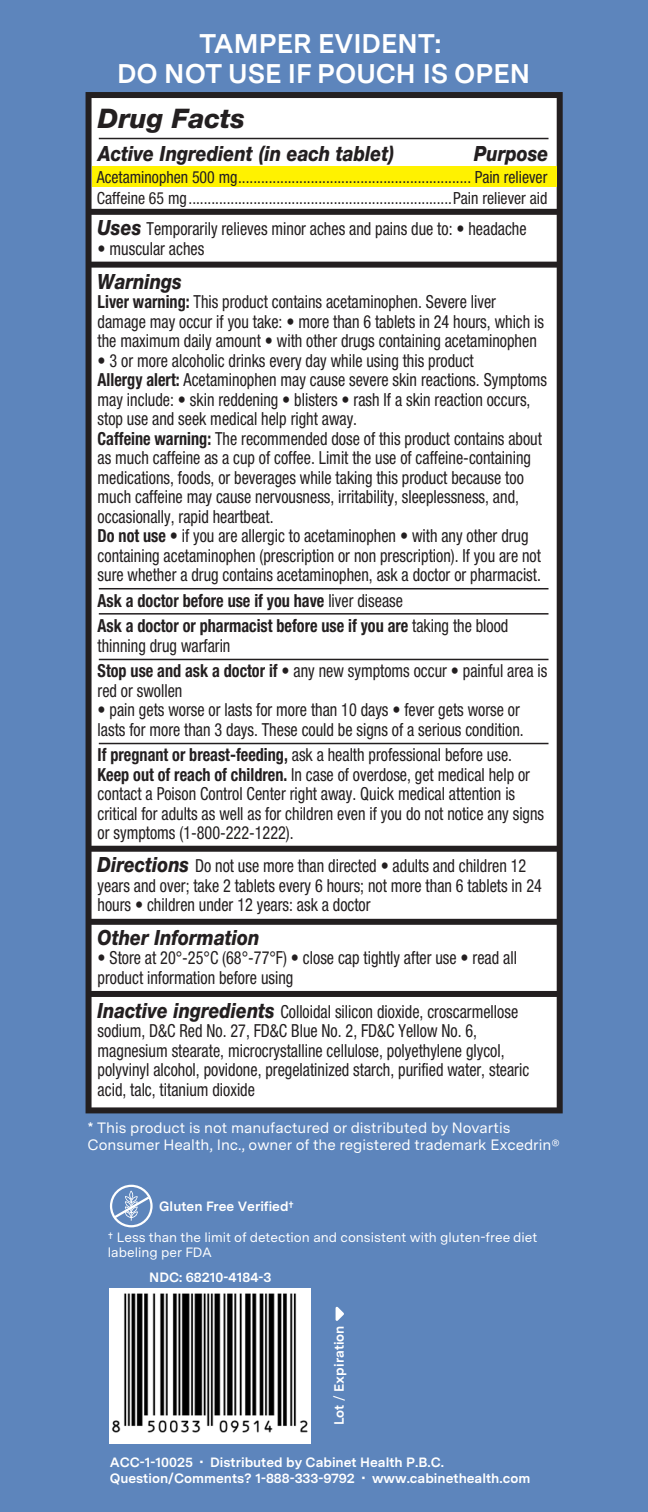
<style>
.page{position:relative;width:648px;height:1512px;background:#5d85bc}
.page>*{position:absolute;margin:0;border:0;box-sizing:border-box;transform-origin:0 0}
.t1{font:700 27px/30px "Messina Sans";color:#fff;text-align:center}
.t2{font:italic 800 27px "Helvetica Neue";color:#231f20}
.t3{font:italic 800 21px "Helvetica Neue";color:#231f20;scale:.86 1}
.t4{font:condensed 18px/19.5px "Helvetica Neue";color:#231f20;scale:.9 1}
.t5{font:700 condensed 18px/25.5px "Helvetica Neue";color:#231f20;scale:.9 1}
.t6{font:condensed 16.8px/21px "Helvetica Neue";color:#231f20;scale:.95 1}
.t7{font:15px/16.5px "Messina Sans";color:#fff}
.t8{font:700 13.5px/16.2px "Messina Sans";color:#fff}
.t9{font:13.5px/15px "Messina Sans";color:#fff}
.s1{font-weight:800;font-style:italic;font-stretch:normal;font-size:21px}
.s2{font-weight:700}
.s3{font-weight:400}
</style>
<div class="page">
<img style="left:110px;top:1288px;width:201px;height:156px">
<div style="left:86px;top:92px;width:477px;height:1021px;background:#fff"></div>
<div style="left:87px;top:209px;width:473px;height:6px;background:#231f20"></div>
<div style="left:87px;top:262px;width:473px;height:6px;background:#231f20"></div>
<div style="left:92px;top:166px;width:465px;height:21px;background:#fff200"></div>
<hr style="left:99px;top:138px;width:450px;height:1px;background:#231f20">
<div style="left:87px;top:846px;width:473px;height:6px;background:#231f20"></div>
<div style="left:87px;top:919px;width:473px;height:6px;background:#231f20"></div>
<div style="left:87px;top:991px;width:473px;height:6px;background:#231f20"></div>
<hr style="left:99px;top:588px;width:450px;height:1px;background:#231f20">
<hr style="left:99px;top:613px;width:450px;height:2px;background:#231f20">
<hr style="left:99px;top:659px;width:450px;height:1px;background:#231f20">
<hr style="left:99px;top:743px;width:450px;height:1px;background:#231f20">
<svg style="left:336px;top:1306px;width:8px;height:15px"></svg>
<svg style="left:110px;top:1185px;width:43px;height:42px"></svg>
<h1 class="t1" style="left:117px;top:28px;width:415px">TAMPER EVIDENT:<br>DO NOT USE IF POUCH IS OPEN</h1>
<h1 class="t2" style="left:98px;top:102px;width:149px">Drug Facts</h1>
<p class="t3" style="left:98px;top:141px;width:346px">Active Ingredient (in each tablet)</p>
<p class="t3" style="left:474px;top:141px;width:88px">Purpose</p>
<p class="t6" style="left:97px;top:166px;width:476px">Acetaminophen 500 mg............................................................. Pain reliever<br>Caffeine 65 mg.....................................................................Pain reliever aid</p>
<p class="t4" style="left:98px;top:219px;width:478px"><span class="s1">Uses</span> Temporarily relieves minor aches and pains due to: • headache</p>
<p class="t4" style="left:98px;top:239px;width:120px">• muscular aches</p>
<p class="t3" style="left:98px;top:269px;width:100px">Warnings</p>
<p class="t4" style="left:98px;top:292px;width:498px"><span class="s2">Liver warning:</span> This product contains acetaminophen. Severe liver damage may occur if you take: • more than 6 tablets in 24 hours, which is the maximum daily amount • with other drugs containing acetaminophen</p>
<p class="t4" style="left:98px;top:350px;width:501px">• 3 or more alcoholic drinks every day while using this product<br><span class="s2">Allergy alert:</span> Acetaminophen may cause severe skin reactions. Symptoms may include: • skin reddening • blisters • rash If a skin reaction occurs, stop use and seek medical help right away.<br><span class="s2">Caffeine warning:</span> The recommended dose of this product contains about as much caffeine as a cup of coffee. Limit the use of caffeine-containing medications, foods, or beverages while taking this product because too much caffeine may cause nervousness, irritability, sleeplessness, and, occasionally, rapid heartbeat.<br><span class="s2">Do not use</span> • if you are allergic to acetaminophen • with any other drug containing acetaminophen (prescription or non prescription). If you are not sure whether a drug contains acetaminophen, ask a doctor or pharmacist.</p>
<p class="t5" style="left:98px;top:587px;width:458px">Ask a doctor before use if you have <span class="s3">liver disease<br></span>Ask a doctor or pharmacist before use if you are <span class="s3">taking the blood</span></p>
<p class="t4" style="left:98px;top:632px;width:501px;line-height:25.5px">thinning drug warfarin<br><span class="s2">Stop use and ask a doctor if</span> • any new symptoms occur • painful area is</p>
<p class="t4" style="left:98px;top:680px;width:96px">red or swollen</p>
<p class="t4" style="left:98px;top:700px;width:475px">• pain gets worse or lasts for more than 10 days • fever gets worse or lasts for more than 3 days. These could be signs of a serious condition.</p>
<p class="t4" style="left:98px;top:745px;width:498px"><span class="s2">If pregnant or breast-feeding,</span> ask a health professional before use.<br><span class="s2">Keep out of reach of children.</span> In case of overdose, get medical help or contact a Poison Control Center right away. Quick medical attention is critical for adults as well as for children even if you do not notice any signs or symptoms (1-800-222-1222).</p>
<p class="t4" style="left:98px;top:856px;width:495px"><span class="s1">Directions</span> Do not use more than directed • adults and children 12 years and over; take 2 tablets every 6 hours; not more than 6 tablets in 24 hours • children under 12 years: ask a doctor</p>
<p class="t3" style="left:98px;top:925px;width:190px">Other Information</p>
<p class="t4" style="left:98px;top:948px;width:467px">• Store at 20°-25°C (68°-77°F) • close cap tightly after use • read all product information before using</p>
<p class="t4" style="left:98px;top:1001px;width:481px"><span class="s1">Inactive ingredients</span> Colloidal silicon dioxide, croscarmellose sodium, D&amp;C Red No. 27, FD&amp;C Blue No. 2, FD&amp;C Yellow No. 6, magnesium stearate, microcrystalline cellulose, polyethylene glycol, polyvinyl alcohol, povidone, pregelatinized starch, purified water, stearic acid, talc, titanium dioxide</p>
<p class="t7" style="left:88px;top:1120px;width:474px">* This product is not manufactured or distributed by Novartis<br>Consumer Health, Inc., owner of the registered trademark Excedrin®</p>
<p class="t8" style="left:159px;top:1198px;width:136px">Gluten Free Verified†</p>
<p class="t9" style="left:108px;top:1230px;width:431px">† Less than the limit of detection and consistent with gluten-free diet labeling per FDA</p>
<p class="t8" style="left:149px;top:1268px;width:124px">NDC: 68210-4184-3</p>
<p class="t8" style="left:331px;top:1425px;width:101px;rotate:-90deg">Lot <span class="s3">/</span> Expiration</p>
<p class="t8" style="left:110px;top:1454px;width:422px">ACC-1-10025 • Distributed by Cabinet Health P.B.C.<br>Question/Comments? 1-888-333-9792 • www.cabinethealth.com</p>
</div>
